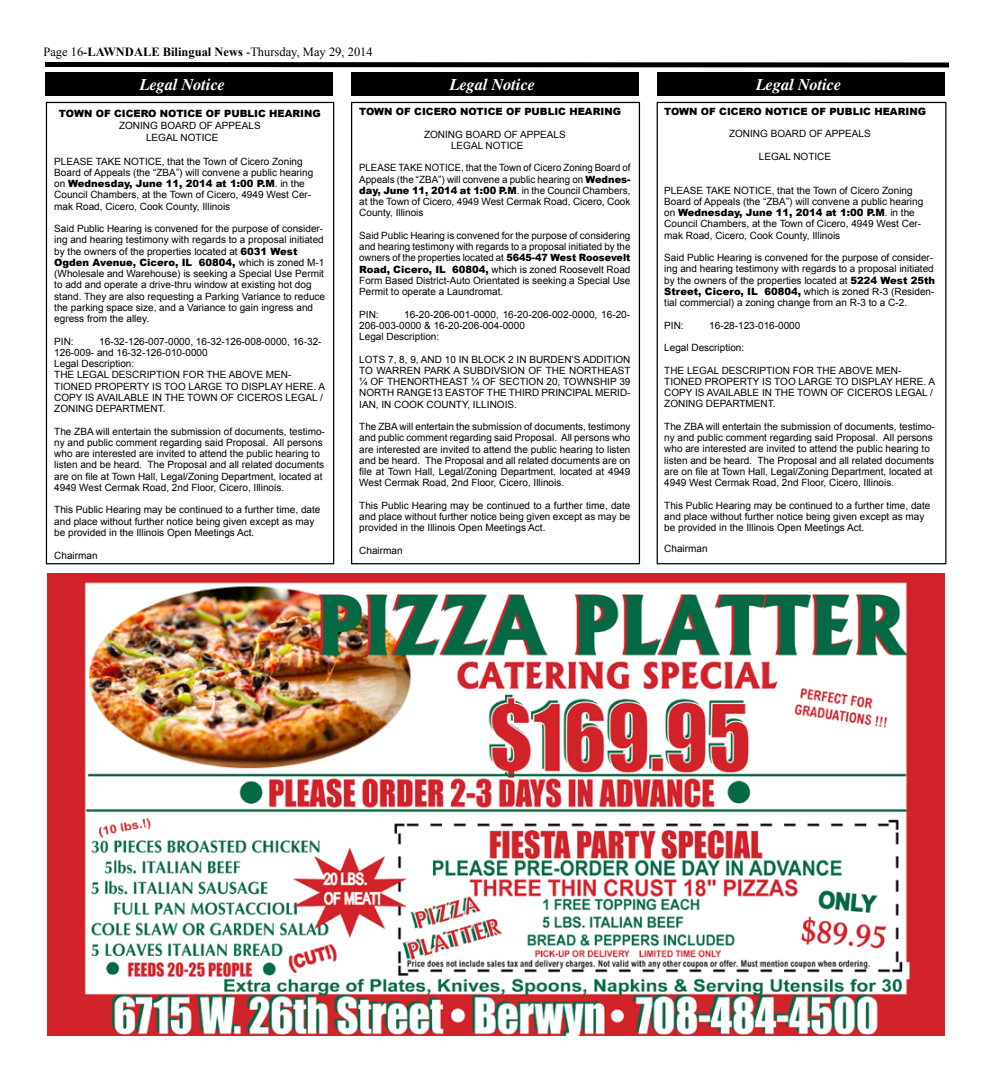
<style>
.page{position:relative;width:990px;height:1080px;background:#fff}
.page>*{position:absolute;margin:0;border:0;box-sizing:border-box;transform-origin:0 0}
.t1{font:italic 700 16.25px "Times";color:#fff}
.t2{font:12.5px "Times New Roman";color:#000}
.t3{font:10px/11.2px "Arial";color:#000}
.t4{font:10px/11.2px "Arial";color:#000;text-align:justify;scale:.96 1}
.t5{font:900 10px "Arial";color:#000}
.s1{font-weight:700}
.s2{font-weight:900}
</style>
<div class="page">
<svg style="left:45px;top:62px;width:904px;height:6px;background:#2a2a2a"></svg>
<div style="left:47px;top:573px;width:898px;height:463px;background:#d2232a"></div>
<img style="left:84px;top:582px;width:826px;height:453px">
<div style="left:46px;top:102px;width:288px;height:462px;border:1px solid #000"></div>
<div style="left:351px;top:102px;width:289px;height:462px;border:1px solid #000"></div>
<div style="left:657px;top:102px;width:289px;height:462px;border:1px solid #000"></div>
<div style="left:45px;top:73px;width:288px;height:23px;background:#000"></div>
<div style="left:351px;top:73px;width:288px;height:23px;background:#000"></div>
<div style="left:658px;top:73px;width:287px;height:23px;background:#000"></div>
<p class="t2" style="left:43px;top:44px;width:331px">Page 16<span class="s1">-LAWNDALE Bilingual News</span> -Thursday, May 29, 2014</p>
<h1 class="t1" style="left:140px;top:74px;width:87px">Legal Notice</h1>
<h1 class="t1" style="left:450px;top:74px;width:87px">Legal Notice</h1>
<h1 class="t1" style="left:756px;top:74px;width:87px">Legal Notice</h1>
<p class="t5" style="left:59px;top:107px;width:263px">TOWN OF CICERO NOTICE OF PUBLIC HEARING</p>
<p class="t3" style="left:146px;top:120px;width:116px;line-height:12px;text-indent:-27px">ZONING BOARD OF APPEALS<br>LEGAL NOTICE</p>
<p class="t3" style="left:54px;top:156px;width:260px">PLEASE TAKE NOTICE, that the Town of Cicero Zoning Board of Appeals (the “ZBA”) will convene a public hearing on <span class="s2">Wednesday, June 11, 2014 at 1:00 P.M</span>. in the Council Chambers, at the Town of Cicero, 4949 West Cer&shy;mak Road, Cicero, Cook County, Illinois</p>
<p class="t3" style="left:54px;top:223px;width:272px">Said Public Hearing is convened for the purpose of consider&shy;ing and hearing testimony with regards to a proposal initiated by the owners of the properties located at <span class="s2">6031 West Ogden Avenue, Cicero, IL 60804,</span> which is zoned M-1 (Wholesale and Warehouse) is seeking a Special Use Permit to add and operate a drive-thru window at existing hot dog stand. They are also requesting a Parking Variance to reduce the parking space size, and a Variance to gain ingress and egress from the alley.</p>
<p class="t3" style="left:54px;top:336px;width:21px">PIN:</p>
<p class="t3" style="left:54px;top:336px;width:272px;text-indent:45px">16-32-126-007-0000, 16-32-126-008-0000, 16-32- 126-009- and 16-32-126-010-0000<br>Legal Description:<br>THE LEGAL DESCRIPTION FOR THE ABOVE MEN-TIONED PROPERTY IS TOO LARGE TO DISPLAY HERE. A COPY IS AVAILABLE IN THE TOWN OF CICEROS LEGAL / ZONING DEPARTMENT.</p>
<p class="t3" style="left:54px;top:426px;width:272px">The ZBA will entertain the submission of documents, testimo&shy;ny and public comment regarding said Proposal. All persons who are interested are invited to attend the public hearing to listen and be heard. The Proposal and all related documents are on file at Town Hall, Legal/Zoning Department, located at 4949 West Cermak Road, 2nd Floor, Cicero, Illinois.</p>
<p class="t3" style="left:54px;top:504px;width:268px">This Public Hearing may be continued to a further time, date and place without further notice being given except as may be provided in the Illinois Open Meetings Act.</p>
<p class="t3" style="left:54px;top:550px;width:45px">Chairman</p>
<p class="t5" style="left:359px;top:104px;width:263px">TOWN OF CICERO NOTICE OF PUBLIC HEARING</p>
<p class="t3" style="left:451px;top:129px;width:116px;text-indent:-27px">ZONING BOARD OF APPEALS<br>LEGAL NOTICE</p>
<p class="t4" style="left:359px;top:162px;width:284px">PLEASE TAKE NOTICE, that the Town of Cicero Zoning Board of Appeals (the “ZBA”) will convene a public hearing on <span class="s2">Wednes&shy;day, June 11, 2014 at 1:00 P.M</span>. in the Council Chambers, at the Town of Cicero, 4949 West Cermak Road, Cicero, Cook County, Illinois</p>
<p class="t3" style="left:359px;top:230px;width:273px;text-align:justify">Said Public Hearing is convened for the purpose of considering and hearing testimony with regards to a proposal initiated by the owners of the properties located at <span class="s2">5645-47 West Roosevelt Road, Cicero, IL 60804,</span> which is zoned Roosevelt Road Form Based District-Auto Orientated is seeking a Special Use Permit to operate a Laundromat.</p>
<p class="t3" style="left:359px;top:309px;width:21px">PIN:</p>
<p class="t3" style="left:359px;top:309px;width:272px;text-indent:45px">16-20-206-001-0000, 16-20-206-002-0000, 16-20-<br>206-003-0000 &amp; 16-20-206-004-0000<br>Legal Description:</p>
<p class="t3" style="left:359px;top:354px;width:273px;text-align:justify">LOTS 7, 8, 9, AND 10 IN BLOCK 2 IN BURDEN’S ADDITION TO WARREN PARK A SUBDIVSION OF THE NORTHEAST ¼ OF THENORTHEAST ¼ OF SECTION 20, TOWNSHIP 39<br>NORTH RANGE13 EASTOF THE THIRD PRINCIPAL MERID-IAN, IN COOK COUNTY, ILLINOIS.</p>
<p class="t3" style="left:359px;top:421px;width:273px;text-align:justify">The ZBA will entertain the submission of documents, testimony and public comment regarding said Proposal. All persons who are interested are invited to attend the public hearing to listen and be heard. The Proposal and all related documents are on file at Town Hall, Legal/Zoning Department, located at 4949<br>West Cermak Road, 2nd Floor, Cicero, Illinois.</p>
<p class="t3" style="left:359px;top:500px;width:273px;text-align:justify">This Public Hearing may be continued to a further time, date and place without further notice being given except as may be provided in the Illinois Open Meetings Act.</p>
<p class="t3" style="left:359px;top:545px;width:45px">Chairman</p>
<p class="t5" style="left:664px;top:104px;width:263px">TOWN OF CICERO NOTICE OF PUBLIC HEARING</p>
<p class="t3" style="left:729px;top:128px;width:143px">ZONING BOARD OF APPEALS</p>
<p class="t3" style="left:759px;top:151px;width:74px">LEGAL NOTICE</p>
<p class="t3" style="left:664px;top:185px;width:260px">PLEASE TAKE NOTICE, that the Town of Cicero Zoning Board of Appeals (the “ZBA”) will convene a public hearing on <span class="s2">Wednesday, June 11, 2014 at 1:00 P.M</span>. in the Council Chambers, at the Town of Cicero, 4949 West Cer&shy;mak Road, Cicero, Cook County, Illinois</p>
<p class="t3" style="left:664px;top:252px;width:272px">Said Public Hearing is convened for the purpose of consider&shy;ing and hearing testimony with regards to a proposal initiated by the owners of the properties located at <span class="s2">5224 West 25th Street, Cicero, IL 60804,</span> which is zoned R-3 (Residen&shy;tial commercial) a zoning change from an R-3 to a C-2.</p>
<p class="t3" style="left:664px;top:320px;width:21px">PIN:</p>
<p class="t3" style="left:709px;top:320px;width:93px">16-28-123-016-0000</p>
<p class="t3" style="left:664px;top:342px;width:82px">Legal Description:</p>
<p class="t3" style="left:664px;top:365px;width:272px">THE LEGAL DESCRIPTION FOR THE ABOVE MEN-TIONED PROPERTY IS TOO LARGE TO DISPLAY HERE. A COPY IS AVAILABLE IN THE TOWN OF CICEROS LEGAL / ZONING DEPARTMENT.</p>
<p class="t3" style="left:664px;top:421px;width:272px">The ZBA will entertain the submission of documents, testimo&shy;ny and public comment regarding said Proposal. All persons who are interested are invited to attend the public hearing to listen and be heard. The Proposal and all related documents are on file at Town Hall, Legal/Zoning Department, located at 4949 West Cermak Road, 2nd Floor, Cicero, Illinois.</p>
<p class="t3" style="left:664px;top:500px;width:268px">This Public Hearing may be continued to a further time, date and place without further notice being given except as may be provided in the Illinois Open Meetings Act.</p>
<p class="t3" style="left:664px;top:543px;width:45px">Chairman</p>
</div>
